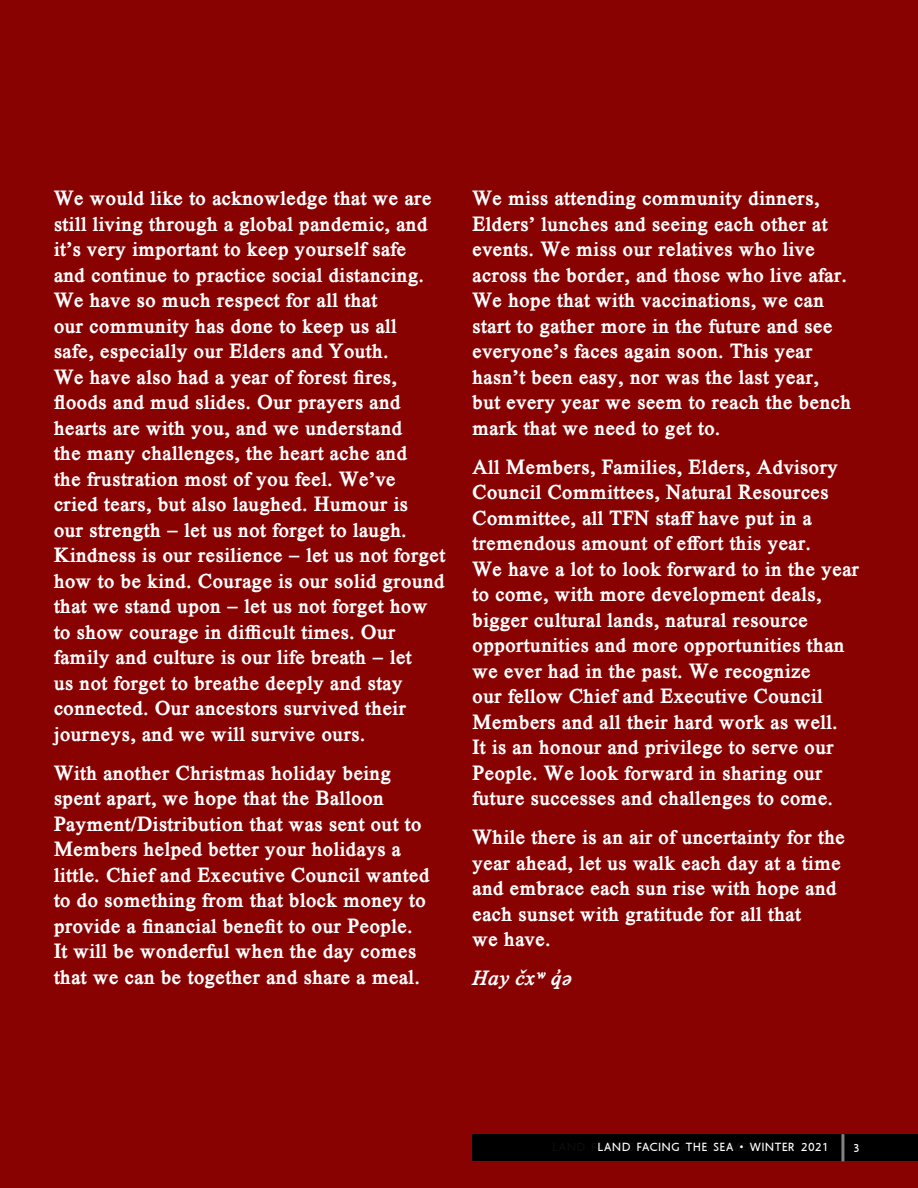
<style>
.page{position:relative;width:918px;height:1188px;background:#890202}
.page>*{position:absolute;margin:0;border:0;box-sizing:border-box;transform-origin:0 0}
.t1{font:700 21px/25.5px "Aboriginal Serif";letter-spacing:.01em;color:#fff}
.t2{font:italic 700 21px "Aboriginal Serif";letter-spacing:.01em;color:#fff}
.t3{font:12px "Aboriginal Sans";letter-spacing:.055em;color:#fff}
</style>
<div class="page">
<div style="left:472px;top:1134px;width:446px;height:27px;background:#000"></div>
<hr style="left:841px;top:1134px;width:3px;height:27px;background:#fff">
<p class="t1" style="left:54px;top:186px;width:393px">We would like to acknowledge that we are still living through a global pandemic, and it’s very important to keep yourself safe<br>and continue to practice social distancing.<br>We have so much respect for all that<br>our community has done to keep us all<br>safe, especially our Elders and Youth.<br>We have also had a year of forest fires, floods and mud slides. Our prayers and hearts are with you, and we understand<br>the many challenges, the heart ache and<br>the frustration most of you feel. We’ve<br>cried tears, but also laughed. Humour is<br>our strength – let us not forget to laugh.<br>Kindness is our resilience – let us not forget how to be kind. Courage is our solid ground that we stand upon – let us not forget how to show courage in difficult times. Our family and culture is our life breath – let<br>us not forget to breathe deeply and stay connected. Our ancestors survived their journeys, and we will survive ours.</p>
<p class="t1" style="left:54px;top:761px;width:377px">With another Christmas holiday being spent apart, we hope that the Balloon Payment/Distribution that was sent out to Members helped better your holidays a little. Chief and Executive Council wanted to do something from that block money to provide a financial benefit to our People.<br>It will be wonderful when the day comes that we can be together and share a meal.</p>
<p class="t1" style="left:472px;top:186px;width:380px">We miss attending community dinners, Elders’ lunches and seeing each other at events. We miss our relatives who live across the border, and those who live afar.<br>We hope that with vaccinations, we can start to gather more in the future and see everyone’s faces again soon. This year hasn’t been easy, nor was the last year, but every year we seem to reach the bench mark that we need to get to.</p>
<p class="t1" style="left:472px;top:455px;width:388px">All Members, Families, Elders, Advisory Council Committees, Natural Resources Committee, all TFN staff have put in a tremendous amount of effort this year.<br>We have a lot to look forward to in the year to come, with more development deals, bigger cultural lands, natural resource opportunities and more opportunities than we ever had in the past. We recognize<br>our fellow Chief and Executive Council Members and all their hard work as well.<br>It is an honour and privilege to serve our People. We look forward in sharing our future successes and challenges to come.</p>
<p class="t1" style="left:472px;top:825px;width:374px">While there is an air of uncertainty for the year ahead, let us walk each day at a time and embrace each sun rise with hope and each sunset with gratitude for all that<br>we have.</p>
<p class="t2" style="left:472px;top:963px;width:101px">Hay čxʷ q̓ə</p>
<p class="t3" style="left:552px;top:1138px;width:244px">LAND FACING THE SEA • SUMMER | FALL</p>
<p class="t3" style="left:598px;top:1138px;width:232px">LAND FACING THE SEA • WINTER 2021</p>
<p class="t3" style="left:853px;top:1139px;width:8px">3</p>
</div>
